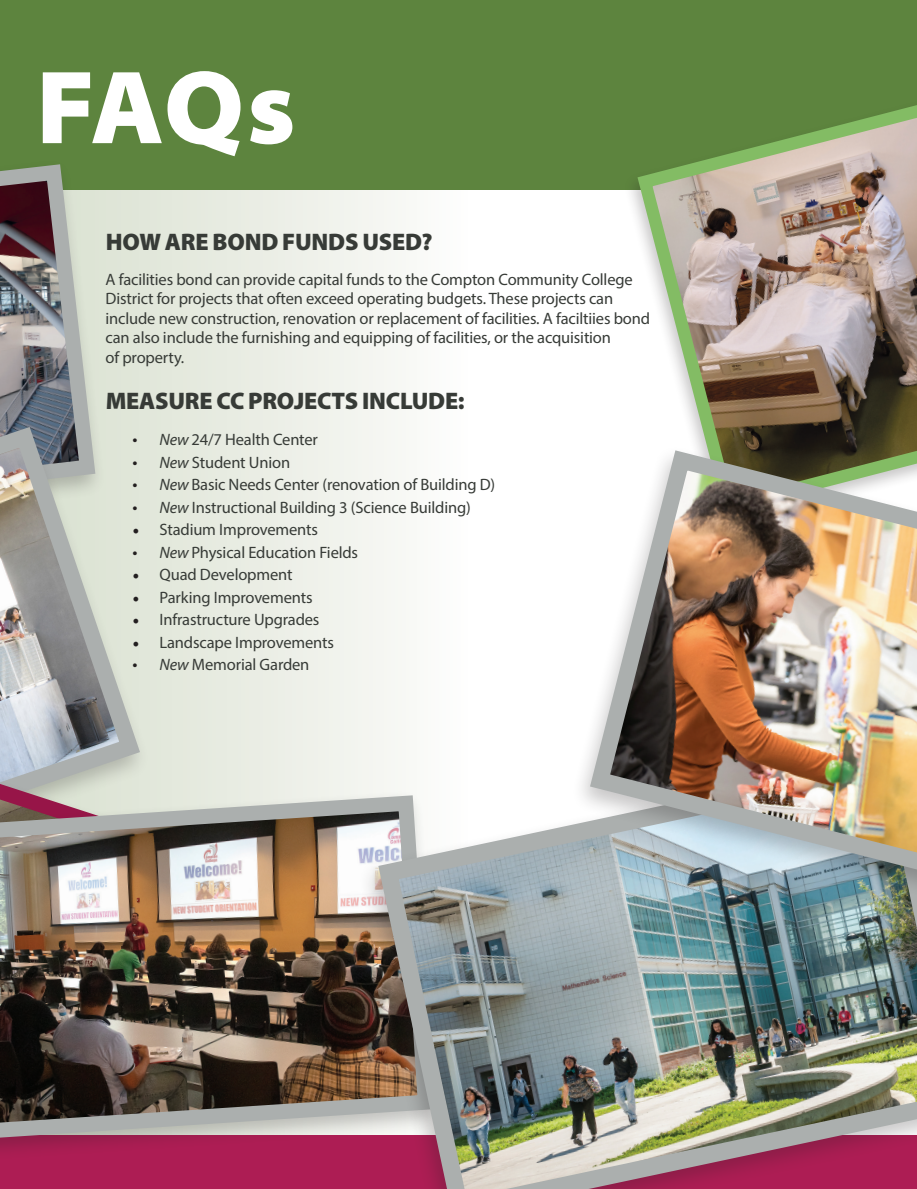
<style>
.page{position:relative;width:917px;height:1189px;background:#fff}
.page>*{position:absolute;margin:0;border:0;box-sizing:border-box;transform-origin:0 0}
.t1{font:900 semi-expanded 105px "Myriad Pro";color:#fff;scale:.95 1}
.t2{font:900 24px "Myriad Pro";letter-spacing:-.01em;color:#373b37}
.t3{font:16.5px/19.5px "Myriad Pro";letter-spacing:-.01em;color:#373b37}
.s1{font-size:18px;color:#231f20}
.s2{font-style:italic}
.s3{font-family:"Minion Pro";font-size:18px;color:#231f20}
</style>
<div class="page">
<svg style="left:106px;top:190px;width:296px;height:597px"></svg>
<div style="left:0;top:0;width:917px;height:190px;background:#5d843e"></div>
<svg style="left:0;top:164px;width:104px;height:253px;background:#94928f"></svg>
<svg style="left:0;top:417px;width:150px;height:370px;background:#b9bcb5"></svg>
<svg style="left:0;top:685px;width:127px;height:102px;background:#abb0b4"></svg>
<div style="left:0;top:1135px;width:917px;height:54px;background:#ad1d54"></div>
<img style="left:0;top:787px;width:358px;height:360px">
<img style="left:368px;top:745px;width:549px;height:444px">
<svg style="left:631px;top:105px;width:286px;height:335px"></svg>
<div style="left:570px;top:445px;width:347px;height:460px;background:#231f20;opacity:.25"></div>
<img style="left:580px;top:440px;width:337px;height:450px">
<h1 class="t1" style="left:36px;top:37px;width:274px">FAQs</h1>
<h2 class="t2" style="left:106px;top:226px;width:328px">HOW ARE BOND FUNDS USED?</h2>
<p class="t3" style="left:106px;top:269px;width:546px">A facilities bond can provide capital funds to the Compton Community College District for projects that often exceed operating budgets. These projects can include new construction, renovation or replacement of facilities. A faciltiies bond can also include the furnishing and equipping of facilities, or the acquisition<br>of property.</p>
<h2 class="t2" style="left:106px;top:385px;width:360px">MEASURE CC PROJECTS INCLUDE:</h2>
<p class="t3" style="left:133px;top:429px;width:187px"><span class="s1">•</span> <span class="s2">New</span> 24/7 Health Center</p>
<p class="t3" style="left:133px;top:452px;width:159px"><span class="s1">•</span> <span class="s2">New</span> Student Union</p>
<p class="t3" style="left:133px;top:474px;width:364px"><span class="s1">•</span> <span class="s2">New</span> Basic Needs Center (renovation of Building D)</p>
<p class="t3" style="left:133px;top:497px;width:340px"><span class="s1">•</span> <span class="s2">New</span> Instructional Building 3 (Science Building)</p>
<p class="t3" style="left:133px;top:519px;width:187px"><span class="s3">•</span> Stadium Improvements</p>
<p class="t3" style="left:133px;top:542px;width:227px"><span class="s1">•</span> <span class="s2">New</span> Physical Education Fields</p>
<p class="t3" style="left:133px;top:564px;width:162px"><span class="s3">•</span> Quad Development</p>
<p class="t3" style="left:133px;top:587px;width:181px"><span class="s3">•</span> Parking Improvements</p>
<p class="t3" style="left:133px;top:609px;width:188px"><span class="s3">•</span> Infrastructure Upgrades</p>
<p class="t3" style="left:133px;top:632px;width:203px"><span class="s3">•</span> Landscape Improvements</p>
<p class="t3" style="left:133px;top:654px;width:178px"><span class="s1">•</span> <span class="s2">New</span> Memorial Garden</p>
</div>
